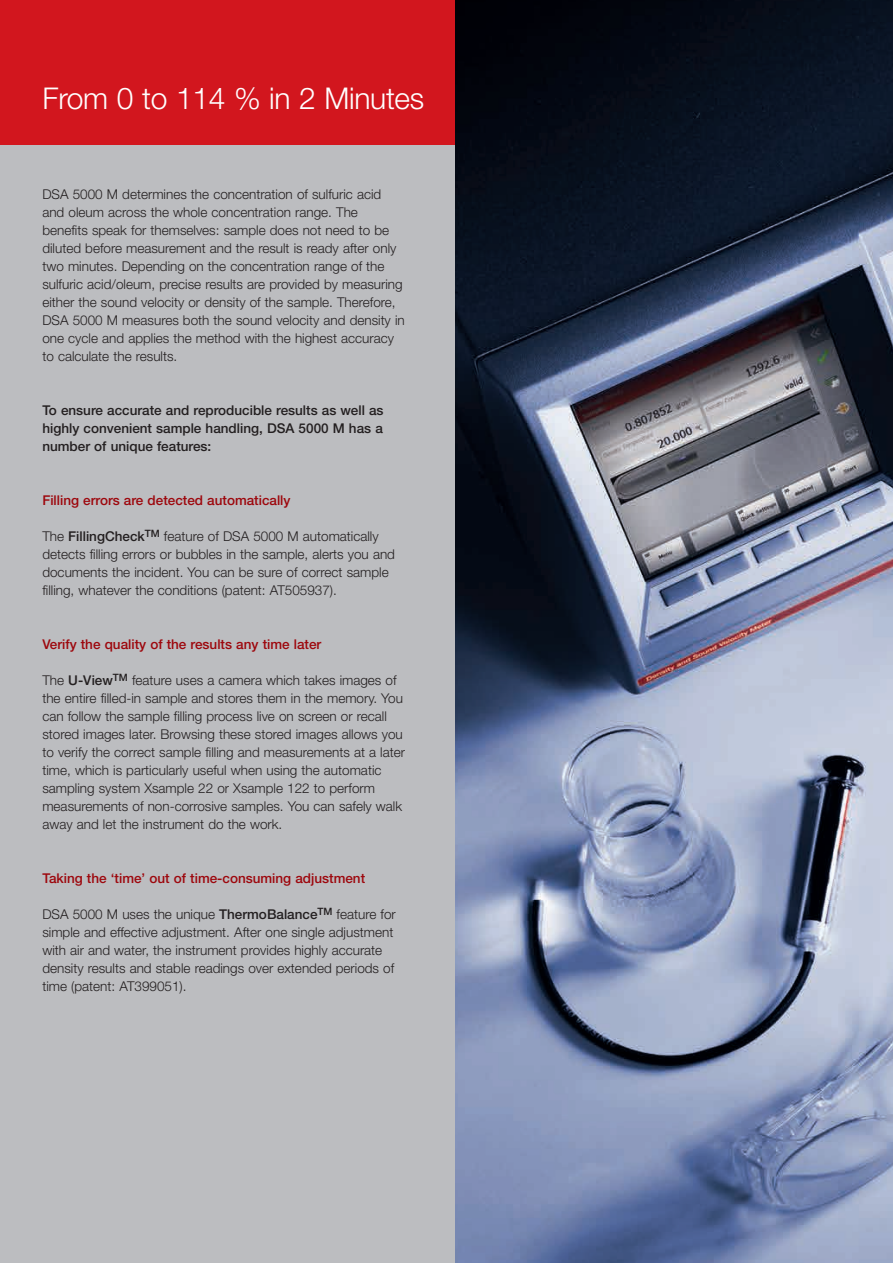
<style>
.page{position:relative;width:893px;height:1263px;background:#fff}
.page>*{position:absolute;margin:0;border:0;box-sizing:border-box;transform-origin:0 0}
.t1{font:300 30px "Helvetica Neue LT";letter-spacing:-.01em;color:#fff}
.t2{font:300 13.5px/18px "Helvetica Neue LT";color:#231f20}
.t3{font:500 13.5px "Helvetica Neue LT";color:#9d070d}
.t4{font:500 13.5px/18px "Helvetica Neue LT";color:#231f20;text-align:justify}
.s1{font-weight:500}
</style>
<div class="page">
<div style="left:0;top:145px;width:531px;height:1118px;background:#bcbdc0"></div>
<div style="left:0;top:0;width:893px;height:145px;background:#d2161e"></div>
<img style="left:455px;top:0;width:438px;height:1263px">
<h1 class="t1" style="left:43px;top:80px;width:383px">From 0 to 114 % in 2 Minutes</h1>
<p class="t2" style="left:42px;top:185px;width:364px">DSA 5000 M determines the concentration of sulfuric acid and oleum across the whole concentration range. The benefits speak for themselves: sample does not need to be diluted before measurement and the result is ready after only two minutes. Depending on the concentration range of the sulfuric acid/oleum, precise results are provided by measuring either the sound velocity or density of the sample. Therefore, DSA 5000 M measures both the sound velocity and density in one cycle and applies the method with the highest accuracy to calculate the results.</p>
<p class="t4" style="left:42px;top:401px;width:343px">To ensure accurate and reproducible results as well as highly convenient sample handling, DSA 5000 M has a number of unique features:</p>
<p class="t3" style="left:42px;top:492px;width:250px">Filling errors are detected automatically</p>
<p class="t2" style="left:42px;top:527px;width:354px">The <span class="s1">FillingCheck</span><sup>TM</sup> feature of DSA 5000 M automatically detects filling errors or bubbles in the sample, alerts you and documents the incident. You can be sure of correct sample filling, whatever the conditions (patent: AT505937).</p>
<p class="t3" style="left:42px;top:636px;width:280px">Verify the quality of the results any time later</p>
<p class="t2" style="left:42px;top:671px;width:364px">The <span class="s1">U-View</span><sup>TM</sup> feature uses a camera which takes images of the entire filled-in sample and stores them in the memory. You can follow the sample filling process live on screen or recall stored images later. Browsing these stored images allows you to verify the correct sample filling and measurements at a later time, which is particularly useful when using the automatic sampling system Xsample 22 or Xsample 122 to perform measurements of non-corrosive samples. You can safely walk away and let the instrument do the work.</p>
<p class="t3" style="left:42px;top:870px;width:324px">Taking the ‘time’ out of time-consuming adjustment</p>
<p class="t2" style="left:42px;top:905px;width:355px">DSA 5000 M uses the unique <span class="s1">ThermoBalance</span><sup>TM</sup> feature for simple and effective adjustment. After one single adjustment with air and water, the instrument provides highly accurate density results and stable readings over extended periods of time (patent: AT399051).</p>
</div>
